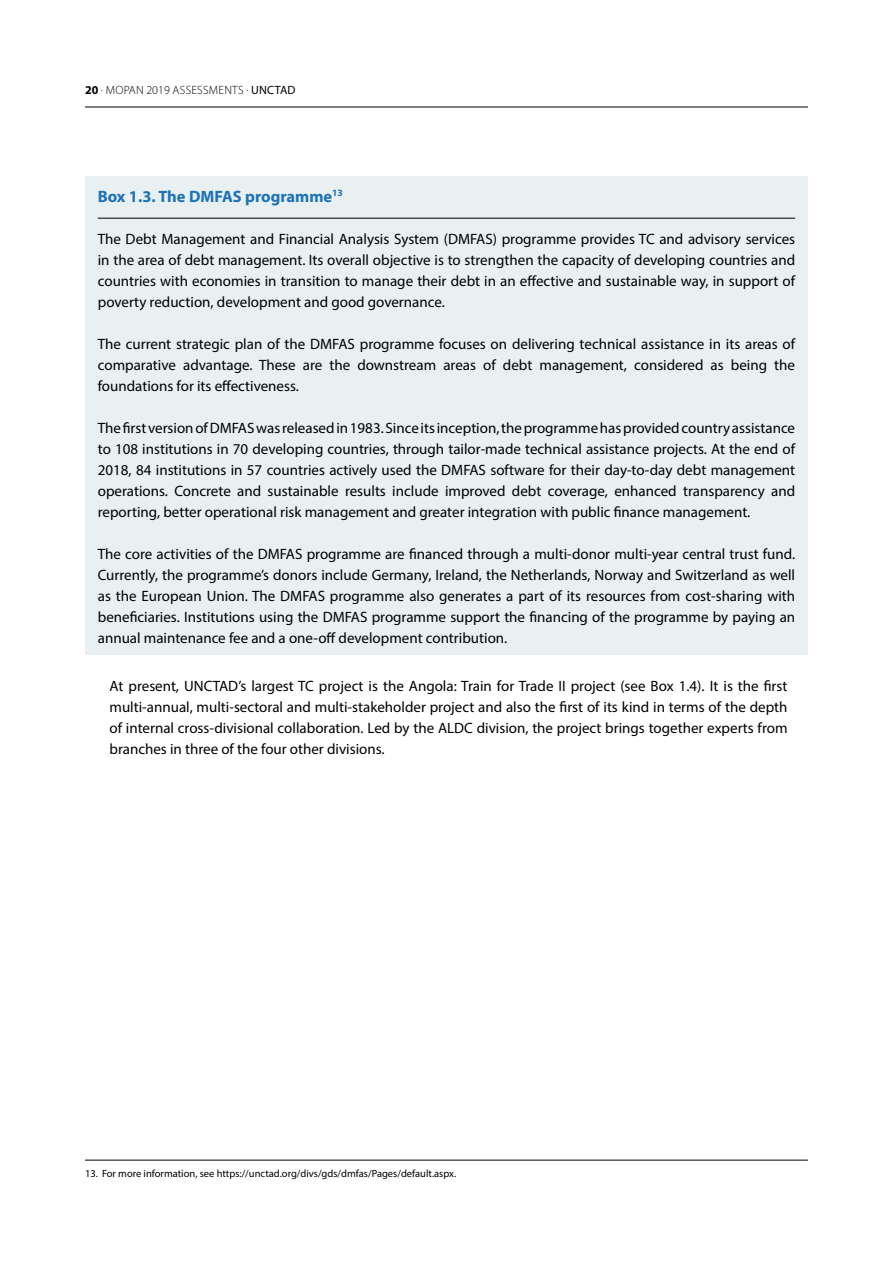
<style>
.page{position:relative;width:893px;height:1263px;background:#fff}
.page>*{position:absolute;margin:0;border:0;box-sizing:border-box;transform-origin:0 0}
.t1{font:700 16.5px "Myriad Pro";color:#1d71b8}
.t2{font:15px/21px "Myriad Pro";color:#000;text-align:justify}
.t3{font:300 12px "Myriad Pro";letter-spacing:.02em;color:#000}
.t4{font:10.5px "Myriad Pro";color:#000}
.s1{font-weight:700}
.s2{font-weight:400}
</style>
<div class="page">
<hr style="left:85px;top:107px;width:723px;height:1px;background:#000">
<div style="left:85px;top:176px;width:723px;height:479px;background:#e8f0f2"></div>
<hr style="left:98px;top:218px;width:697px;height:1px;background:#000">
<hr style="left:85px;top:1160px;width:723px;height:1px;background:#000">
<p class="t3" style="left:85px;top:83px;width:212px"><span class="s1">20</span> . MOPAN 2019 ASSESSMENTS . <span class="s2">UNCTAD</span></p>
<p class="t1" style="left:98px;top:185px;width:247px">Box 1.3. The DMFAS programme<sup>13</sup></p>
<p class="t2" style="left:98px;top:228px;width:699px">The Debt Management and Financial Analysis System (DMFAS) programme provides TC and advisory services in the area of debt management. Its overall objective is to strengthen the capacity of developing countries and countries with economies in transition to manage their debt in an effective and sustainable way, in support of poverty reduction, development and good governance.</p>
<p class="t2" style="left:98px;top:333px;width:699px">The current strategic plan of the DMFAS programme focuses on delivering technical assistance in its areas of comparative advantage. These are the downstream areas of debt management, considered as being the foundations for its effectiveness.</p>
<p class="t2" style="left:98px;top:417px;width:699px">The first version of DMFAS was released in 1983. Since its inception, the programme has provided country assistance to 108 institutions in 70 developing countries, through tailor-made technical assistance projects. At the end of 2018, 84 institutions in 57 countries actively used the DMFAS software for their day-to-day debt management operations. Concrete and sustainable results include improved debt coverage, enhanced transparency and reporting, better operational risk management and greater integration with public finance management.</p>
<p class="t2" style="left:98px;top:543px;width:699px">The core activities of the DMFAS programme are financed through a multi-donor multi-year central trust fund.<br>Currently, the programme’s donors include Germany, Ireland, the Netherlands, Norway and Switzerland as well as the European Union. The DMFAS programme also generates a part of its resources from cost-sharing with beneficiaries. Institutions using the DMFAS programme support the financing of the programme by paying an annual maintenance fee and a one-off development contribution.</p>
<p class="t2" style="left:109px;top:676px;width:679px">At present, UNCTAD’s largest TC project is the Angola: Train for Trade II project (see Box 1.4). It is the first multi-annual, multi-sectoral and multi-stakeholder project and also the first of its kind in terms of the depth of internal cross-divisional collaboration. Led by the ALDC division, the project brings together experts from branches in three of the four other divisions.</p>
<p class="t4" style="left:85px;top:1167px;width:373px">13. For more information, see https://unctad.org/divs/gds/dmfas/Pages/default.aspx.</p>
</div>
